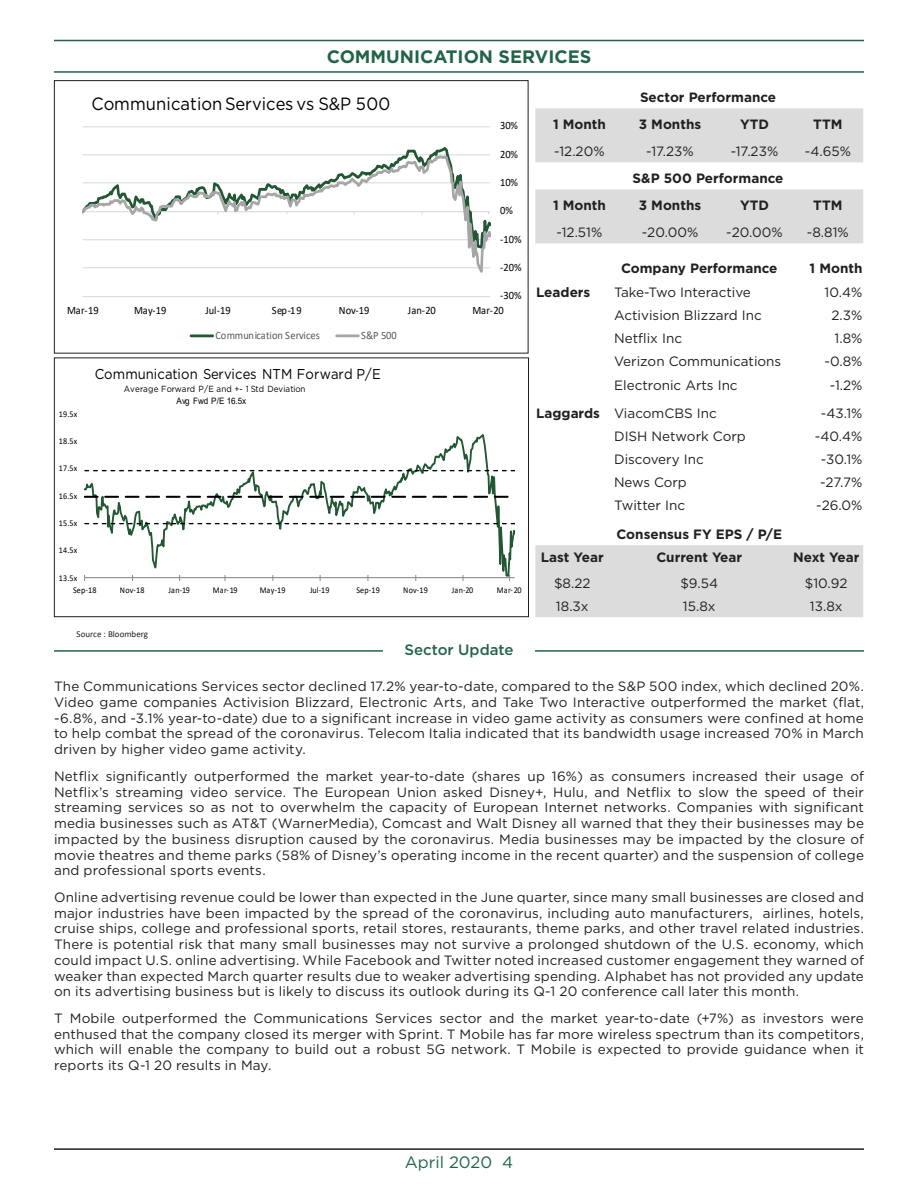
<style>
.page{position:relative;width:918px;height:1188px;background:#fff}
.page>*{position:absolute;margin:0;border:0;box-sizing:border-box;transform-origin:0 0}
.t1{font:700 18px "Gotham";color:#22644a}
.t2{font:17.7px "Gotham";color:#000;scale:.93 1}
.t3{font:16.5px "Gotham";color:#22644a}
.t4{font:500 15px "Gotham";color:#22644a}
.t5{font:14.25px "Gotham";letter-spacing:.005em;color:#000;scale:.91 1}
.t6{font:13.5px/15.8px "Gotham";color:#231f20;text-align:justify}
.t7{font:700 13.5px "Gotham";color:#231f20}
.t8{font:11.25px "Calibri";letter-spacing:-.005em;color:#000;scale:.93 1}
.t9{font:11.25px "Calibri";letter-spacing:-.005em;color:#595959;scale:.93 1}
.t10{font:9px "Calibri";color:#231f20}
.t11{font:8.85px "Calibri";letter-spacing:.03em;color:#000;scale:.91 1}
.t12{font:8.85px/12.1px "Gotham";letter-spacing:-.015em;color:#000;scale:.91 1}
.s1{font-family:"Arial"}
</style>
<div class="page">
<hr style="left:54px;top:650px;width:810px;height:2px;background:#22644a">
<hr style="left:54px;top:40px;width:810px;height:1px;background:#22644a">
<hr style="left:54px;top:71px;width:810px;height:2px;background:#22644a">
<hr style="left:54px;top:1148px;width:810px;height:2px;background:#231f20">
<div style="left:383px;top:643px;width:152px;height:13px;background:#fff"></div>
<hr style="left:83px;top:126px;width:407px;height:1px;background:#d9d9d9">
<svg style="left:82px;top:147px;width:409px;height:150px"></svg>
<hr style="left:191px;top:335px;width:22px;height:2px;background:#215732">
<hr style="left:337px;top:335px;width:21px;height:2px;background:#a6a6a6">
<div style="left:54px;top:80px;width:474px;height:274px;border:1px solid #231f20"></div>
<div style="left:535px;top:545px;width:328px;height:72px;background:#dcdcdc"></div>
<svg style="left:84px;top:434px;width:431px;height:144px"></svg>
<svg style="left:85px;top:470px;width:430px;height:1px"></svg>
<svg style="left:85px;top:523px;width:430px;height:1px"></svg>
<svg style="left:85px;top:496px;width:430px;height:2px"></svg>
<div style="left:54px;top:358px;width:475px;height:259px;border:1px solid #231f20"></div>
<svg style="left:535px;top:108px;width:328px;height:135px;fill:#dcdcdc"></svg>
<p class="t1" style="left:327px;top:44px;width:266px">COMMUNICATION SERVICES</p>
<p class="t2" style="left:92px;top:93px;width:323px">Communication Services vs S&amp;P 500</p>
<p class="t7" style="left:640px;top:89px;width:138px">Sector Performance</p>
<p class="t8" style="left:500px;top:118px;width:21px">30%</p>
<p class="t8" style="left:500px;top:146px;width:21px">20%</p>
<p class="t8" style="left:500px;top:174px;width:21px">10%</p>
<p class="t8" style="left:500px;top:203px;width:15px">0%</p>
<p class="t8" style="left:500px;top:231px;width:25px">-10%</p>
<p class="t8" style="left:500px;top:259px;width:25px">-20%</p>
<p class="t8" style="left:500px;top:288px;width:25px">-30%</p>
<p class="t8" style="left:67px;top:302px;width:35px">Mar-19</p>
<p class="t8" style="left:134px;top:302px;width:36px">May-19</p>
<p class="t8" style="left:205px;top:302px;width:29px">Jul-19</p>
<p class="t8" style="left:272px;top:302px;width:33px">Sep-19</p>
<p class="t8" style="left:339px;top:302px;width:34px">Nov-19</p>
<p class="t8" style="left:408px;top:302px;width:32px">Jan-20</p>
<p class="t8" style="left:472px;top:302px;width:35px">Mar-20</p>
<p class="t9" style="left:216px;top:327px;width:114px">Communication Services</p>
<p class="t9" style="left:361px;top:327px;width:40px">S&amp;P 500</p>
<p class="t5" style="left:95px;top:365px;width:316px">Communication Services NTM Forward P/E</p>
<p class="t11" style="left:59px;top:407px;width:22px">19.5x</p>
<p class="t11" style="left:59px;top:435px;width:22px">18.5x</p>
<p class="t11" style="left:59px;top:462px;width:22px">17.5x</p>
<p class="t11" style="left:59px;top:490px;width:22px">16.5x</p>
<p class="t11" style="left:59px;top:517px;width:22px">15.5x</p>
<p class="t11" style="left:59px;top:544px;width:22px">14.5x</p>
<p class="t11" style="left:59px;top:572px;width:22px">13.5x</p>
<p class="t12" style="left:176px;top:383px;width:143px;text-indent:-52px">Average Forward P/E and +- 1 Std Deviation<br><span class="s1">Avg Fwd P/E 16.5x</span></p>
<p class="t11" style="left:73px;top:583px;width:27px">Sep-18</p>
<p class="t11" style="left:120px;top:583px;width:29px">Nov-18</p>
<p class="t11" style="left:169px;top:583px;width:25px">Jan-19</p>
<p class="t11" style="left:213px;top:583px;width:29px">Mar-19</p>
<p class="t11" style="left:260px;top:583px;width:30px">May-19</p>
<p class="t11" style="left:310px;top:583px;width:23px">Jul-19</p>
<p class="t11" style="left:357px;top:583px;width:27px">Sep-19</p>
<p class="t11" style="left:403px;top:583px;width:29px">Nov-19</p>
<p class="t11" style="left:452px;top:583px;width:25px">Jan-20</p>
<p class="t11" style="left:497px;top:583px;width:29px">Mar-20</p>
<p class="t10" style="left:77px;top:628px;width:73px">Source : Bloomberg</p>
<p class="t4" style="left:405px;top:640px;width:110px">Sector Update</p>
<p class="t7" style="left:553px;top:116px;width:54px">1 Month</p>
<p class="t7" style="left:639px;top:116px;width:64px">3 Months</p>
<p class="t7" style="left:740px;top:116px;width:30px">YTD</p>
<p class="t7" style="left:813px;top:116px;width:31px">TTM</p>
<p class="t6" style="left:554px;top:143px;width:52px">-12.20%</p>
<p class="t6" style="left:646px;top:143px;width:49px">-17.23%</p>
<p class="t6" style="left:731px;top:143px;width:49px">-17.23%</p>
<p class="t6" style="left:805px;top:143px;width:48px">-4.65%</p>
<p class="t7" style="left:633px;top:170px;width:152px">S&amp;P 500 Performance</p>
<p class="t7" style="left:553px;top:197px;width:54px">1 Month</p>
<p class="t7" style="left:639px;top:197px;width:64px">3 Months</p>
<p class="t7" style="left:740px;top:197px;width:30px">YTD</p>
<p class="t7" style="left:813px;top:197px;width:31px">TTM</p>
<p class="t6" style="left:557px;top:224px;width:47px">-12.51%</p>
<p class="t6" style="left:642px;top:224px;width:58px">-20.00%</p>
<p class="t6" style="left:726px;top:224px;width:58px">-20.00%</p>
<p class="t6" style="left:807px;top:224px;width:43px">-8.81%</p>
<p class="t7" style="left:621px;top:259px;width:158px">Company Performance</p>
<p class="t7" style="left:810px;top:259px;width:54px">1 Month</p>
<p class="t7" style="left:536px;top:283px;width:56px">Leaders</p>
<p class="t6" style="left:614px;top:284px;width:138px">Take-Two Interactive</p>
<p class="t6" style="left:825px;top:284px;width:39px">10.4%</p>
<p class="t6" style="left:614px;top:307px;width:149px">Activision Blizzard Inc</p>
<p class="t6" style="left:832px;top:307px;width:32px">2.3%</p>
<p class="t6" style="left:614px;top:330px;width:69px">Netflix Inc</p>
<p class="t6" style="left:835px;top:330px;width:29px">1.8%</p>
<p class="t6" style="left:614px;top:353px;width:169px">Verizon Communications</p>
<p class="t6" style="left:825px;top:353px;width:39px">-0.8%</p>
<p class="t6" style="left:614px;top:377px;width:125px">Electronic Arts Inc</p>
<p class="t6" style="left:830px;top:377px;width:34px">-1.2%</p>
<p class="t7" style="left:536px;top:404px;width:65px">Laggards</p>
<p class="t6" style="left:614px;top:405px;width:104px">ViacomCBS Inc</p>
<p class="t6" style="left:821px;top:405px;width:43px">-43.1%</p>
<p class="t6" style="left:614px;top:428px;width:133px">DISH Network Corp</p>
<p class="t6" style="left:815px;top:428px;width:49px">-40.4%</p>
<p class="t6" style="left:614px;top:451px;width:91px">Discovery Inc</p>
<p class="t6" style="left:821px;top:451px;width:43px">-30.1%</p>
<p class="t6" style="left:614px;top:474px;width:74px">News Corp</p>
<p class="t6" style="left:820px;top:474px;width:44px">-27.7%</p>
<p class="t6" style="left:614px;top:497px;width:72px">Twitter Inc</p>
<p class="t6" style="left:816px;top:497px;width:48px">-26.0%</p>
<p class="t7" style="left:616px;top:525px;width:167px">Consensus FY EPS / P/E</p>
<p class="t7" style="left:541px;top:549px;width:64px">Last Year</p>
<p class="t7" style="left:656px;top:549px;width:87px">Current Year</p>
<p class="t7" style="left:793px;top:549px;width:68px">Next Year</p>
<p class="t6" style="left:554px;top:575px;width:38px">$8.22</p>
<p class="t6" style="left:680px;top:575px;width:39px">$9.54</p>
<p class="t6" style="left:805px;top:575px;width:44px">$10.92</p>
<p class="t6" style="left:556px;top:598px;width:34px">18.3x</p>
<p class="t6" style="left:683px;top:598px;width:34px">15.8x</p>
<p class="t6" style="left:810px;top:598px;width:34px">13.8x</p>
<p class="t6" style="left:54px;top:678px;width:811px">The Communications Services sector declined 17.2% year-to-date, compared to the S&amp;P 500 index, which declined 20%.<br>Video game companies Activision Blizzard, Electronic Arts, and Take Two Interactive outperformed the market (flat, -6.8%, and -3.1% year-to-date) due to a significant increase in video game activity as consumers were confined at home to help combat the spread of the coronavirus. Telecom Italia indicated that its bandwidth usage increased 70% in March driven by higher video game activity.</p>
<p class="t6" style="left:54px;top:768px;width:812px">Netflix significantly outperformed the market year-to-date (shares up 16%) as consumers increased their usage of Netflix’s streaming video service. The European Union asked Disney+, Hulu, and Netflix to slow the speed of their streaming services so as not to overwhelm the capacity of European Internet networks. Companies with significant media businesses such as AT&amp;T (WarnerMedia), Comcast and Walt Disney all warned that they their businesses may be impacted by the business disruption caused by the coronavirus. Media businesses may be impacted by the closure of movie theatres and theme parks (58% of Disney’s operating income in the recent quarter) and the suspension of college and professional sports events.</p>
<p class="t6" style="left:54px;top:889px;width:812px">Online advertising revenue could be lower than expected in the June quarter, since many small businesses are closed and major industries have been impacted by the spread of the coronavirus, including auto manufacturers, airlines, hotels, cruise ships, college and professional sports, retail stores, restaurants, theme parks, and other travel related industries.<br>There is potential risk that many small businesses may not survive a prolonged shutdown of the U.S. economy, which could impact U.S. online advertising. While Facebook and Twitter noted increased customer engagement they warned of weaker than expected March quarter results due to weaker advertising spending. Alphabet has not provided any update on its advertising business but is likely to discuss its outlook during its Q-1 20 conference call later this month.</p>
<p class="t6" style="left:54px;top:1010px;width:812px">T Mobile outperformed the Communications Services sector and the market year-to-date (+7%) as investors were enthused that the company closed its merger with Sprint. T Mobile has far more wireless spectrum than its competitors, which will enable the company to build out a robust 5G network. T Mobile is expected to provide guidance when it reports its Q-1 20 results in May.</p>
<p class="t3" style="left:405px;top:1151px;width:110px">April 2020 4</p>
</div>
